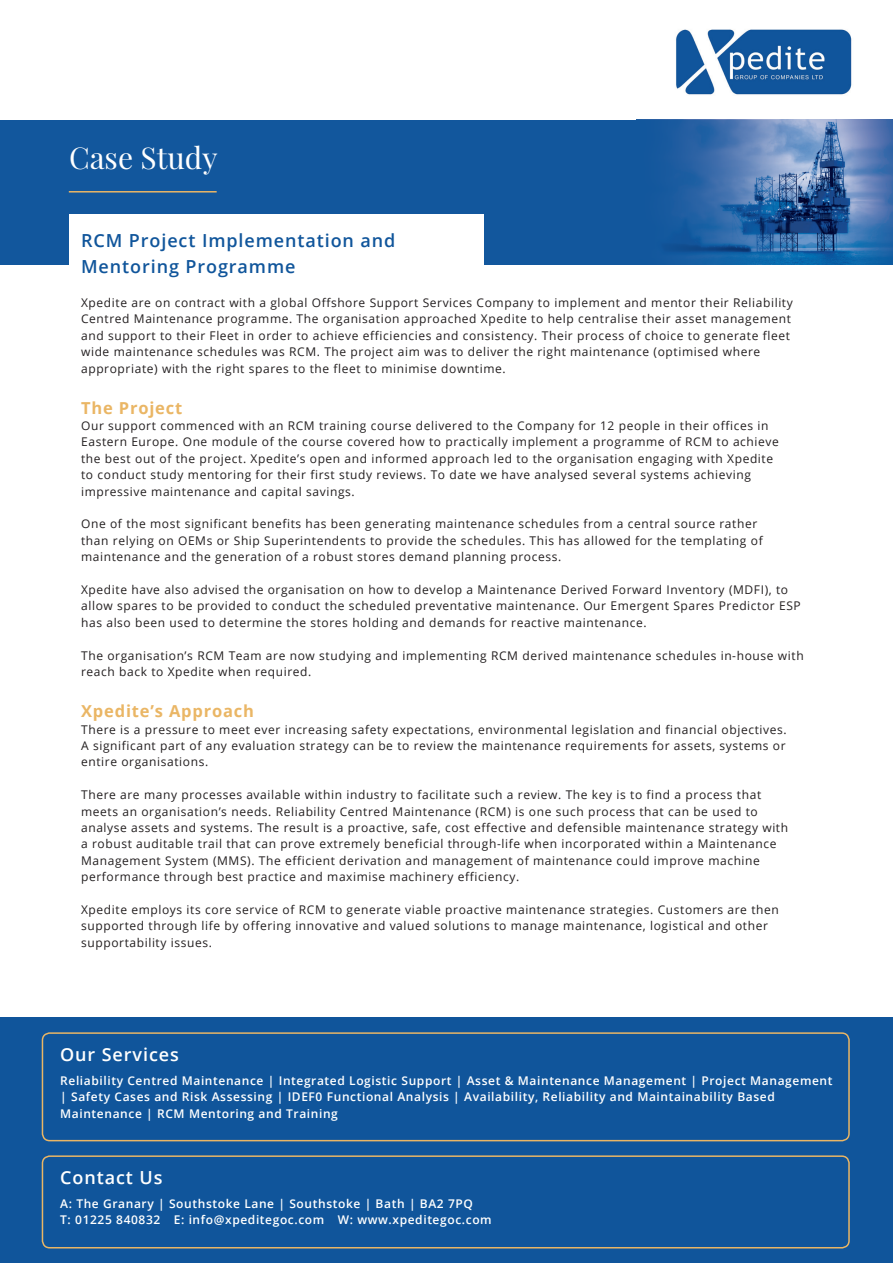
<style>
.page{position:relative;width:893px;height:1263px;background:#fff}
.page>*{position:absolute;margin:0;border:0;box-sizing:border-box;transform-origin:0 0}
.t1{font:30px "Playfair Display";color:#fff}
.t2{font:600 18px/26px "Open Sans";letter-spacing:.05em;color:#10559b}
.t3{font:600 18px "Open Sans";letter-spacing:.05em;color:#fff}
.t4{font:700 16.5px "Open Sans";letter-spacing:.05em;color:#eab665}
.t5{font:12px/16.4px "Open Sans";letter-spacing:.05em;color:#231f20}
.t6{font:600 12px/16.4px "Open Sans";letter-spacing:.05em;color:#fff}
</style>
<div class="page">
<img style="left:788px;top:120px;width:105px;height:144px">
<div style="left:0;top:120px;width:788px;height:144px;background:#12579d"></div>
<img style="left:676px;top:29px;width:176px;height:66px">
<hr style="left:69px;top:191px;width:148px;height:2px;background:#eab665">
<div style="left:69px;top:214px;width:414px;height:50px;background:#fff"></div>
<div style="left:0;top:1018px;width:893px;height:245px;background:#10559b"></div>
<div style="left:42px;top:1032px;width:808px;height:109px;border:2px solid #eab665;border-radius:7px"></div>
<div style="left:42px;top:1155px;width:808px;height:93px;border:2px solid #eab665;border-radius:7px"></div>
<h1 class="t1" style="left:69px;top:139px;width:150px">Case Study</h1>
<h2 class="t2" style="left:81px;top:227px;width:316px">RCM Project Implementation and<br>Mentoring Programme</h2>
<p class="t5" style="left:81px;top:294px;width:713px">Xpedite are on contract with a global Offshore Support Services Company to implement and mentor their Reliability Centred Maintenance programme. The organisation approached Xpedite to help centralise their asset management and support to their Fleet in order to achieve efficiencies and consistency. Their process of choice to generate fleet wide maintenance schedules was RCM. The project aim was to deliver the right maintenance (optimised where appropriate) with the right spares to the fleet to minimise downtime.</p>
<h3 class="t4" style="left:81px;top:396px;width:103px">The Project</h3>
<p class="t5" style="left:81px;top:417px;width:699px">Our support commenced with an RCM training course delivered to the Company for 12 people in their offices in Eastern Europe. One module of the course covered how to practically implement a programme of RCM to achieve the best out of the project. Xpedite’s open and informed approach led to the organisation engaging with Xpedite to conduct study mentoring for their first study reviews. To date we have analysed several systems achieving impressive maintenance and capital savings.</p>
<p class="t5" style="left:81px;top:516px;width:683px">One of the most significant benefits has been generating maintenance schedules from a central source rather than relying on OEMs or Ship Superintendents to provide the schedules. This has allowed for the templating of maintenance and the generation of a robust stores demand planning process.</p>
<p class="t5" style="left:81px;top:581px;width:721px">Xpedite have also advised the organisation on how to develop a Maintenance Derived Forward Inventory (MDFI), to allow spares to be provided to conduct the scheduled preventative maintenance. Our Emergent Spares Predictor ESP has also been used to determine the stores holding and demands for reactive maintenance.</p>
<p class="t5" style="left:81px;top:647px;width:724px">The organisation’s RCM Team are now studying and implementing RCM derived maintenance schedules in-house with reach back to Xpedite when required.</p>
<h3 class="t4" style="left:81px;top:699px;width:174px">Xpedite’s Approach</h3>
<p class="t5" style="left:81px;top:721px;width:707px;text-align:justify">There is a pressure to meet ever increasing safety expectations, environmental legislation and financial objectives.<br>A significant part of any evaluation strategy can be to review the maintenance requirements for assets, systems or entire organisations.</p>
<p class="t5" style="left:81px;top:786px;width:708px">There are many processes available within industry to facilitate such a review. The key is to find a process that meets an organisation’s needs. Reliability Centred Maintenance (RCM) is one such process that can be used to analyse assets and systems. The result is a proactive, safe, cost effective and defensible maintenance strategy with a robust auditable trail that can prove extremely beneficial through-life when incorporated within a Maintenance Management System (MMS). The efficient derivation and management of maintenance could improve machine performance through best practice and maximise machinery efficiency.</p>
<p class="t5" style="left:81px;top:901px;width:699px">Xpedite employs its core service of RCM to generate viable proactive maintenance strategies. Customers are then supported through life by offering innovative and valued solutions to manage maintenance, logistical and other supportability issues.</p>
<h2 class="t3" style="left:60px;top:1042px;width:120px">Our Services</h2>
<p class="t6" style="left:60px;top:1072px;width:774px">Reliability Centred Maintenance | Integrated Logistic Support | Asset &amp; Maintenance Management | Project Management | Safety Cases and Risk Assessing | IDEF0 Functional Analysis | Availability, Reliability and Maintainability Based<br>Maintenance | RCM Mentoring and Training</p>
<h2 class="t3" style="left:60px;top:1165px;width:104px">Contact Us</h2>
<p class="t6" style="left:60px;top:1195px;width:433px">A: The Granary | Southstoke Lane | Southstoke | Bath | BA2 7PQ<br>T: 01225 840832 E: info@xpeditegoc.com W: www.xpeditegoc.com</p>
</div>
